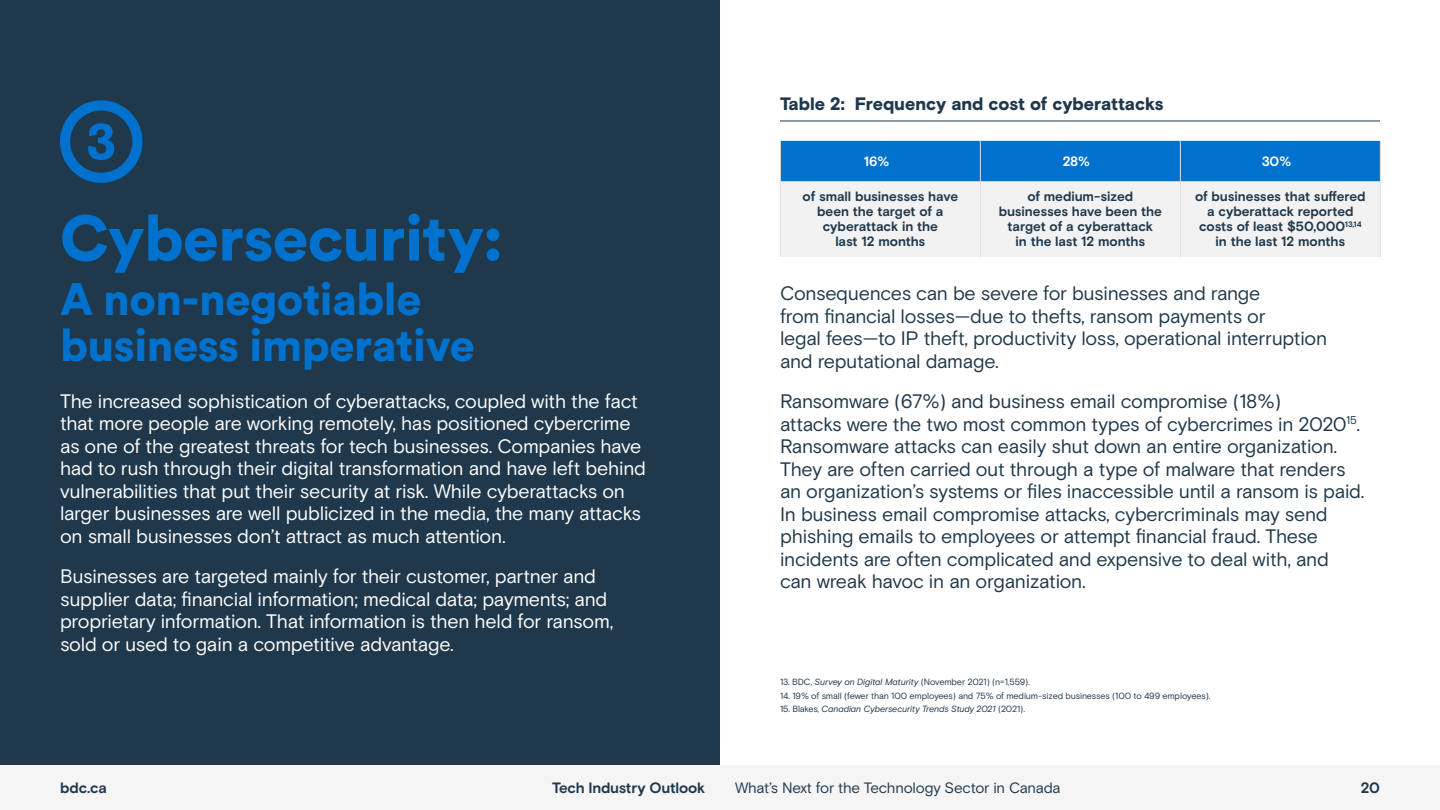
<style>
.page{position:relative;width:1440px;height:810px;background:#fff}
.page>*{position:absolute;margin:0;border:0;box-sizing:border-box;transform-origin:0 0}
.t1{font:900 82.5px "Basis BDC Extra Glyphs";color:#0072ce}
.t2{font:900 63.75px "Circular Std";letter-spacing:-.01em;color:#0072ce}
.t3{font:900 45px/46.5px "Circular Std";letter-spacing:-.01em;color:#0072ce}
.t4{font:19.5px/22.5px "Basis Grotesque";letter-spacing:-.02em;color:#1f384b}
.t5{font:19.5px/22.5px "Basis Grotesque";letter-spacing:-.015em;color:#fff}
.t6{font:900 18px "Basis Grotesque";letter-spacing:-.005em;color:#1f384b}
.t7{font:15px "Basis Grotesque";letter-spacing:-.015em;color:#1f384b}
.t8{font:700 15px "Basis Grotesque";letter-spacing:-.01em;color:#1f384b}
.t9{font:700 13.5px/15px "Basis Grotesque";letter-spacing:-.005em;color:#1f384b;text-align:center}
.t10{font:700 13.5px "Basis Grotesque";color:#fff}
.t11{font:9px "Basis Grotesque";letter-spacing:-.015em;color:#1f384b}
.t12{font:italic 9px "Basis Grotesque";letter-spacing:-.015em;color:#1f384b}
.s1{font-style:italic}
.s2{font-style:normal}
</style>
<div class="page">
<div style="left:0;top:765px;width:1440px;height:45px;background:#f6f5f5"></div>
<div style="left:0;top:0;width:720px;height:765px;background:#1f384b"></div>
<hr style="left:780px;top:121px;width:600px;height:1px;background:#1f384b">
<svg style="left:781px;top:141px;width:599px;height:116px"></svg>
<hr style="left:780px;top:181px;width:1px;height:76px;background:#e0dfde">
<hr style="left:980px;top:181px;width:1px;height:76px;background:#e0dfde">
<hr style="left:1180px;top:181px;width:1px;height:76px;background:#e0dfde">
<hr style="left:1380px;top:181px;width:1px;height:76px;background:#e0dfde">
<hr style="left:980px;top:141px;width:1px;height:41px;background:#e0dfde">
<hr style="left:1180px;top:141px;width:1px;height:41px;background:#e0dfde">
<hr style="left:1380px;top:141px;width:1px;height:41px;background:#e0dfde">
<hr style="left:780px;top:141px;width:1px;height:41px;background:#e0dfde">
<h1 class="t1" style="left:60px;top:100px;width:84px">3</h1>
<h2 class="t2" style="left:60px;top:196px;width:445px">Cybersecurity:</h2>
<h3 class="t3" style="left:60px;top:275px;width:416px">A non-negotiable business imperative</h3>
<p class="t5" style="left:60px;top:389px;width:588px">The increased sophistication of cyberattacks, coupled with the fact that more people are working remotely, has positioned cybercrime as one of the greatest threats for tech businesses. Companies have had to rush through their digital transformation and have left behind vulnerabilities that put their security at risk. While cyberattacks on larger businesses are well publicized in the media, the many attacks on small businesses don’t attract as much attention.</p>
<p class="t5" style="left:60px;top:565px;width:555px">Businesses are targeted mainly for their customer, partner and supplier data; financial information; medical data; payments; and proprietary information. That information is then held for ransom, sold or used to gain a competitive advantage.</p>
<p class="t6" style="left:780px;top:93px;width:385px">Table 2: Frequency and cost of cyberattacks</p>
<p class="t10" style="left:864px;top:153px;width:27px">16%</p>
<p class="t10" style="left:1063px;top:153px;width:29px">28%</p>
<p class="t10" style="left:1262px;top:153px;width:31px">30%</p>
<p class="t9" style="left:803px;top:189px;width:157px">of small businesses have been the target of a cyberattack in the<br>last 12 months</p>
<p class="t9" style="left:999px;top:189px;width:165px">of medium-sized businesses have been the target of a cyberattack<br>in the last 12 months</p>
<p class="t9" style="left:1195px;top:189px;width:172px">of businesses that suffered a cyberattack reported costs of least $50,000<sup>13,14 </sup>in the last 12 months</p>
<p class="t4" style="left:780px;top:282px;width:549px">Consequences can be severe for businesses and range<br>from financial losses—due to thefts, ransom payments or<br>legal fees—to IP theft, productivity loss, operational interruption and reputational damage.</p>
<p class="t4" style="left:780px;top:390px;width:586px">Ransomware (67%) and business email compromise (18%)<br>attacks were the two most common types of cybercrimes in 2020<sup>15</sup>.<br>Ransomware attacks can easily shut down an entire organization.<br>They are often carried out through a type of malware that renders an organization’s systems or files inaccessible until a ransom is paid.<br>In business email compromise attacks, cybercriminals may send phishing emails to employees or attempt financial fraud. These incidents are often complicated and expensive to deal with, and can wreak havoc in an organization.</p>
<p class="t11" style="left:780px;top:677px;width:251px">13. BDC, <span class="s1">Survey on Digital Maturity</span> (November 2021) (n=1,559).</p>
<p class="t11" style="left:780px;top:691px;width:432px">14. 19% of small (fewer than 100 employees) and 75% of medium-sized businesses (100 to 499 employees).</p>
<p class="t12" style="left:780px;top:704px;width:247px"><span class="s2">15. Blakes,</span> Canadian Cybersecurity Trends Study 2021 <span class="s2">(2021).</span></p>
<p class="t8" style="left:60px;top:779px;width:49px">bdc.ca</p>
<p class="t8" style="left:552px;top:779px;width:155px">Tech Industry Outlook</p>
<p class="t7" style="left:735px;top:779px;width:327px">What’s Next for the Technology Sector in Canada</p>
<p class="t8" style="left:1361px;top:779px;width:21px">20</p>
</div>
